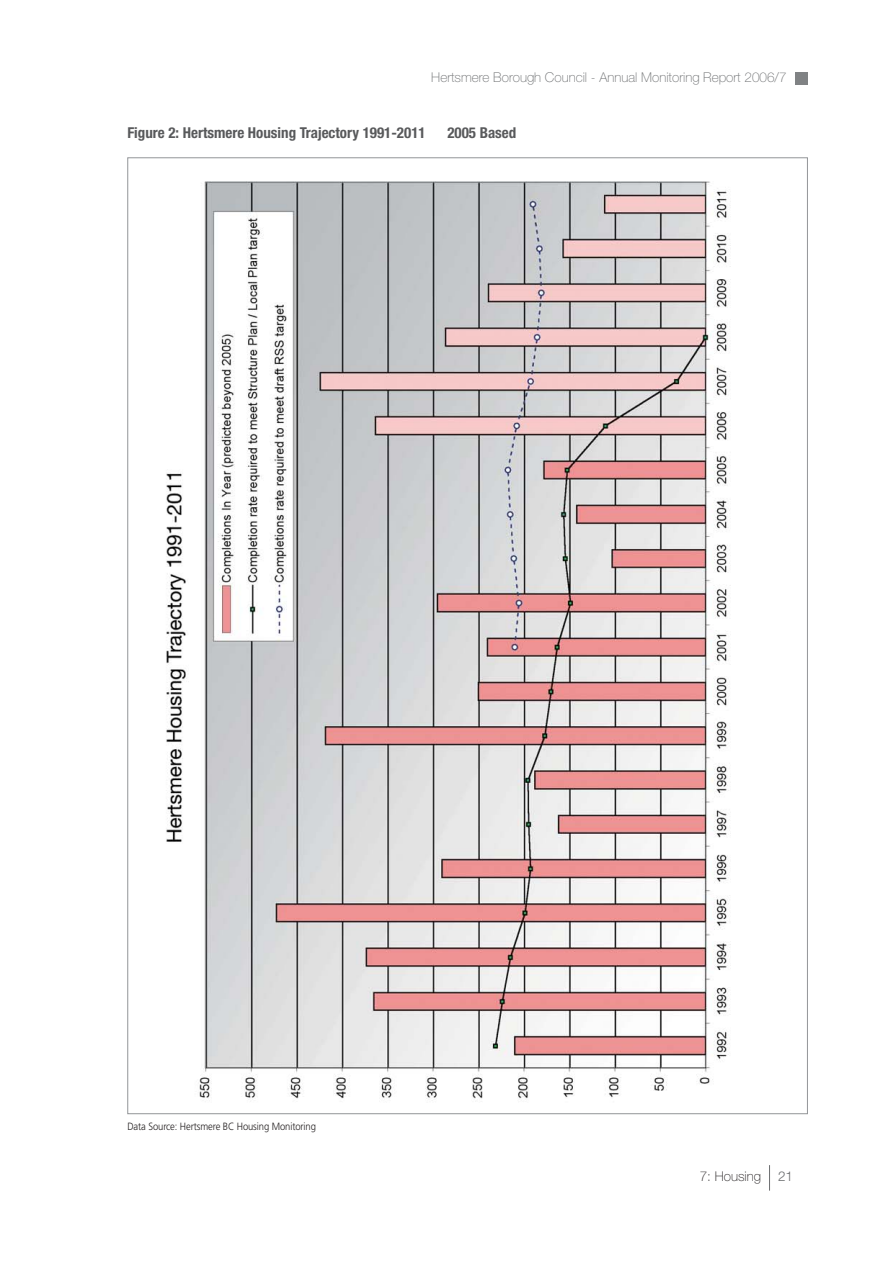
<style>
.page{position:relative;width:893px;height:1263px;background:#fff}
.page>*{position:absolute;margin:0;border:0;box-sizing:border-box;transform-origin:0 0}
.t1{font:700 condensed 15px "Helvetica Neue";color:#58595b}
.t2{font:100 13.5px "Helvetica Neue";color:#6c6e70}
.t3{font:100 13.5px "Helvetica Neue";color:#231f20}
.t4{font:300 13.5px "Helvetica Neue";color:#6c6e70}
.t5{font:300 10.5px "Frutiger";letter-spacing:-.01em;color:#231f20;scale:.9 1}
</style>
<div class="page">
<div style="left:795px;top:72px;width:13px;height:13px;background:#808284"></div>
<svg style="left:769px;top:1165px;width:1px;height:26px"></svg>
<img style="left:166px;top:181px;width:565px;height:920px">
<p class="t2" style="left:431px;top:73px;width:357px">Hertsmere Borough Council - Annual Monitoring Report 2006/7</p>
<p class="t1" style="left:127px;top:128px;width:300px">Figure 2: Hertsmere Housing Trajectory 1991-2011</p>
<p class="t1" style="left:447px;top:128px;width:70px">2005 Based</p>
<p class="t5" style="left:127px;top:1123px;width:211px">Data Source: Hertsmere BC Housing Monitoring</p>
<p class="t3" style="left:700px;top:1172px;width:63px">7: Housing</p>
<p class="t4" style="left:778px;top:1172px;width:16px">21</p>
</div>
